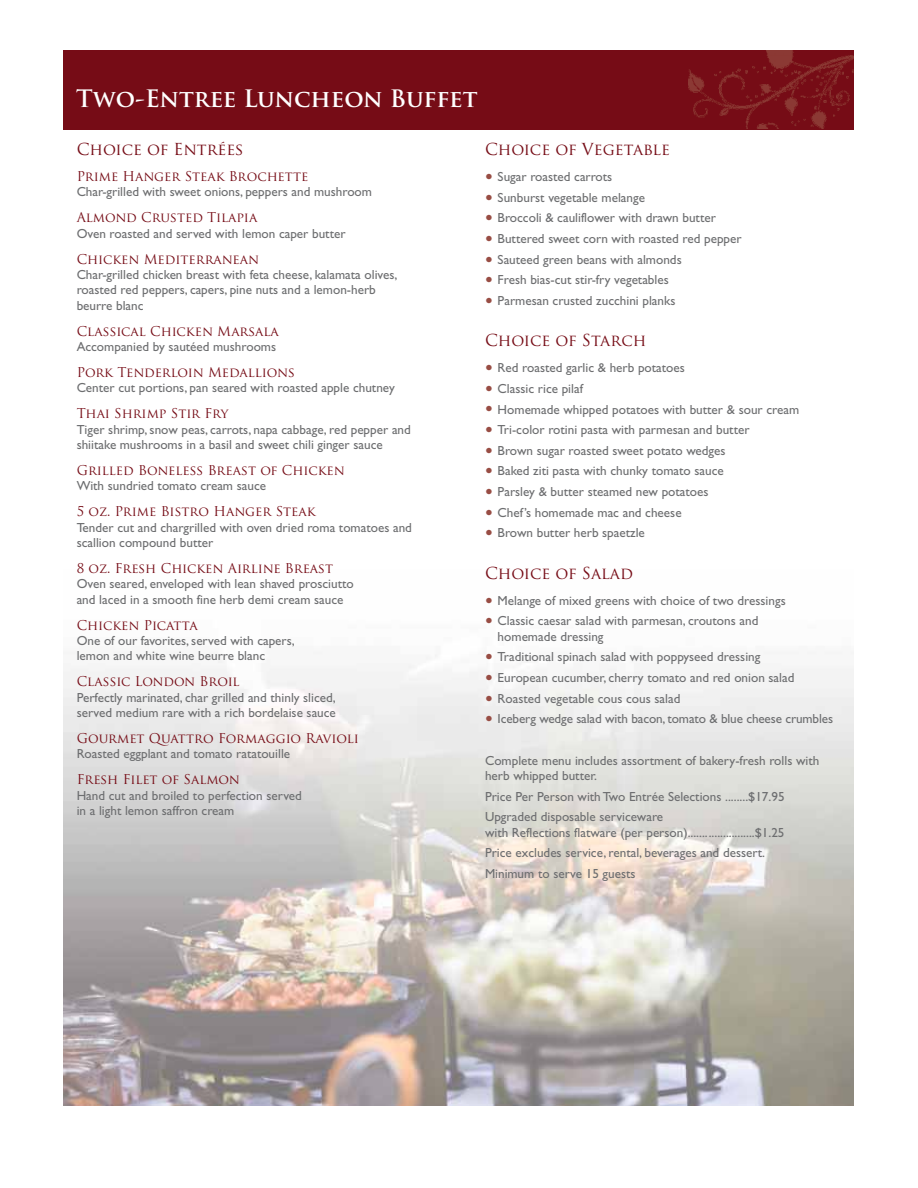
<style>
.page{position:relative;width:918px;height:1188px;background:#fff}
.page>*{position:absolute;margin:0;border:0;box-sizing:border-box;transform-origin:0 0}
.t1{font:700 23.4px "Trajan Pro";color:#fff}
.t2{font:16.05px "Trajan Pro";color:#760c16}
.t3{font:13.2px/15.5px "Gill Sans";color:#6d6e70}
.t4{font:13.2px "Trajan Pro";color:#760c16}
.s1{font-size:21.9px;color:#984d44}
</style>
<div class="page">
<div style="left:63px;top:51px;width:791px;height:79px;background:#760c16"></div>
<img style="left:63px;top:655px;width:791px;height:450px">
<img style="left:688px;top:51px;width:166px;height:78px">
<h1 class="t1" style="left:76px;top:85px;width:403px">Two-Entree Luncheon Buffet</h1>
<p class="t2" style="left:77px;top:140px;width:169px">Choice of Entrées</p>
<p class="t4" style="left:77px;top:169px;width:233px">Prime Hanger Steak Brochette</p>
<p class="t3" style="left:77px;top:186px;width:297px">Char-grilled with sweet onions, peppers and mushroom</p>
<p class="t4" style="left:77px;top:210px;width:182px">Almond Crusted Tilapia</p>
<p class="t3" style="left:77px;top:227px;width:270px">Oven roasted and served with lemon caper butter</p>
<p class="t4" style="left:77px;top:251px;width:184px">Chicken Mediterranean</p>
<p class="t3" style="left:77px;top:268px;width:322px">Char-grilled chicken breast with feta cheese, kalamata olives, roasted red peppers, capers, pine nuts and a lemon-herb beurre blanc</p>
<p class="t4" style="left:77px;top:323px;width:204px">Classical Chicken Marsala</p>
<p class="t3" style="left:77px;top:340px;width:201px">Accompanied by sautéed mushrooms</p>
<p class="t4" style="left:77px;top:365px;width:220px">Pork Tenderloin Medallions</p>
<p class="t3" style="left:77px;top:382px;width:320px">Center cut portions, pan seared with roasted apple chutney</p>
<p class="t4" style="left:77px;top:406px;width:153px">Thai Shrimp Stir Fry</p>
<p class="t3" style="left:77px;top:423px;width:336px">Tiger shrimp, snow peas, carrots, napa cabbage, red pepper and shiitake mushrooms in a basil and sweet chili ginger sauce</p>
<p class="t4" style="left:77px;top:463px;width:270px">Grilled Boneless Breast of Chicken</p>
<p class="t3" style="left:77px;top:480px;width:191px">With sundried tomato cream sauce</p>
<p class="t4" style="left:77px;top:504px;width:240px">5 oz. Prime Bistro Hanger Steak</p>
<p class="t3" style="left:77px;top:521px;width:337px">Tender cut and chargrilled with oven dried roma tomatoes and scallion compound butter</p>
<p class="t4" style="left:77px;top:561px;width:258px">8 oz. Fresh Chicken Airline Breast</p>
<p class="t3" style="left:77px;top:578px;width:279px">Oven seared, enveloped with lean shaved prosciutto and laced in a smooth fine herb demi cream sauce</p>
<p class="t4" style="left:77px;top:617px;width:122px">Chicken Picatta</p>
<p class="t3" style="left:77px;top:634px;width:220px">One of our favorites, served with capers, lemon and white wine beurre blanc</p>
<p class="t4" style="left:77px;top:674px;width:165px">Classic London Broil</p>
<p class="t3" style="left:77px;top:691px;width:261px">Perfectly marinated, char grilled and thinly sliced, served medium rare with a rich bordelaise sauce</p>
<p class="t4" style="left:77px;top:731px;width:284px">Gourmet Quattro Formaggio Ravioli</p>
<p class="t3" style="left:77px;top:748px;width:215px">Roasted eggplant and tomato ratatouille</p>
<p class="t4" style="left:77px;top:772px;width:165px">Fresh Filet of Salmon</p>
<p class="t3" style="left:77px;top:789px;width:227px">Hand cut and broiled to perfection served in a light lemon saffron cream</p>
<p class="t2" style="left:485px;top:140px;width:186px">Choice of Vegetable</p>
<p class="t3" style="left:485px;top:170px;width:129px"><span class="s1">•</span> Sugar roasted carrots</p>
<p class="t3" style="left:485px;top:191px;width:162px"><span class="s1">•</span> Sunburst vegetable melange</p>
<p class="t3" style="left:485px;top:212px;width:232px"><span class="s1">•</span> Broccoli &amp; cauliflower with drawn butter</p>
<p class="t3" style="left:485px;top:232px;width:258px"><span class="s1">•</span> Buttered sweet corn with roasted red pepper</p>
<p class="t3" style="left:485px;top:253px;width:198px"><span class="s1">•</span> Sauteed green beans with almonds</p>
<p class="t3" style="left:485px;top:274px;width:185px"><span class="s1">•</span> Fresh bias-cut stir-fry vegetables</p>
<p class="t3" style="left:485px;top:294px;width:192px"><span class="s1">•</span> Parmesan crusted zucchini planks</p>
<p class="t2" style="left:485px;top:331px;width:163px">Choice of Starch</p>
<p class="t3" style="left:485px;top:362px;width:201px"><span class="s1">•</span> Red roasted garlic &amp; herb potatoes</p>
<p class="t3" style="left:485px;top:382px;width:99px"><span class="s1">•</span> Classic rice pilaf</p>
<p class="t3" style="left:485px;top:403px;width:316px"><span class="s1">•</span> Homemade whipped potatoes with butter &amp; sour cream</p>
<p class="t3" style="left:485px;top:423px;width:266px"><span class="s1">•</span> Tri-color rotini pasta with parmesan and butter</p>
<p class="t3" style="left:485px;top:444px;width:242px"><span class="s1">•</span> Brown sugar roasted sweet potato wedges</p>
<p class="t3" style="left:485px;top:465px;width:240px"><span class="s1">•</span> Baked ziti pasta with chunky tomato sauce</p>
<p class="t3" style="left:485px;top:485px;width:225px"><span class="s1">•</span> Parsley &amp; butter steamed new potatoes</p>
<p class="t3" style="left:485px;top:506px;width:198px"><span class="s1">•</span> Chef’s homemade mac and cheese</p>
<p class="t3" style="left:485px;top:527px;width:161px"><span class="s1">•</span> Brown butter herb spaetzle</p>
<p class="t2" style="left:485px;top:564px;width:150px">Choice of Salad</p>
<p class="t3" style="left:485px;top:594px;width:302px"><span class="s1">•</span> Melange of mixed greens with choice of two dressings</p>
<p class="t3" style="left:498px;top:615px;width:262px;text-indent:-13px"><span class="s1">•</span> Classic caesar salad with parmesan, croutons and homemade dressing</p>
<p class="t3" style="left:485px;top:651px;width:277px"><span class="s1">•</span> Traditional spinach salad with poppyseed dressing</p>
<p class="t3" style="left:485px;top:671px;width:311px"><span class="s1">•</span> European cucumber, cherry tomato and red onion salad</p>
<p class="t3" style="left:485px;top:692px;width:197px"><span class="s1">•</span> Roasted vegetable cous cous salad</p>
<p class="t3" style="left:485px;top:713px;width:350px"><span class="s1">•</span> Iceberg wedge salad with bacon, tomato &amp; blue cheese crumbles</p>
<p class="t3" style="left:485px;top:754px;width:336px">Complete menu includes assortment of bakery-fresh rolls with herb whipped butter.</p>
<p class="t3" style="left:485px;top:787px;width:301px;line-height:20.7px">Price Per Person with Two Entrée Selections ........$17.95<br>Upgraded disposable serviceware</p>
<p class="t3" style="left:485px;top:823px;width:301px;line-height:20.7px">with Reflections flatware (per person).......................$1.25<br>Price excludes service, rental, beverages and dessert.<br>Minimum to serve 15 guests</p>
</div>
